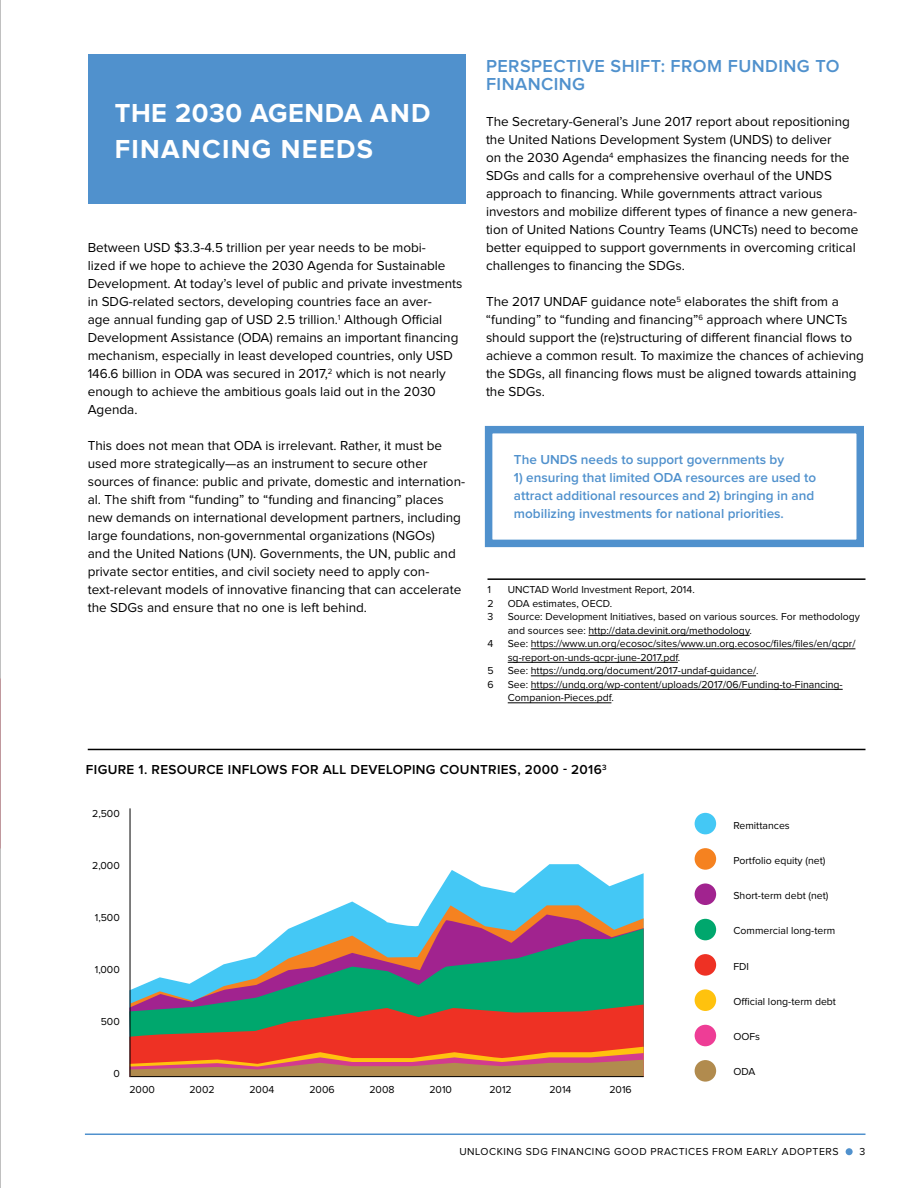
<style>
.page{position:relative;width:918px;height:1188px;background:#fff}
.page>*{position:absolute;margin:0;border:0;box-sizing:border-box;transform-origin:0 0}
.t1{font:700 27px/36px "Proxima Nova";letter-spacing:.05em;color:#fff}
.t2{font:600 18px/18px "Proxima Nova";letter-spacing:.025em;color:#5091cd}
.t3{font:13.5px/18px "Proxima Nova";color:#000}
.t4{font:600 13.5px/18px "Proxima Nova";color:#5091cd}
.t5{font:600 13.5px "Proxima Nova";letter-spacing:.025em;color:#000}
.t6{font:10.5px/13.5px "Proxima Nova";color:#000}
.t7{font:10.5px "Proxima Nova";letter-spacing:.05em;color:#000}
</style>
<div class="page">
<hr style="left:85px;top:1134px;width:780px;height:1px;background:#5091cd">
<div style="left:846px;top:1148px;width:7px;height:7px;background:#5091cd;border-radius:50%"></div>
<hr style="left:0;top:0;width:1px;height:1188px;background:#000">
<div style="left:88px;top:54px;width:378px;height:150px;background:#5091cd"></div>
<hr style="left:488px;top:578px;width:378px;height:2px;background:#000">
<hr style="left:588px;top:635px;width:162px;height:1px;background:#000">
<hr style="left:531px;top:649px;width:324px;height:1px;background:#000">
<hr style="left:508px;top:662px;width:170px;height:1px;background:#000">
<hr style="left:531px;top:676px;width:225px;height:1px;background:#000">
<hr style="left:531px;top:689px;width:312px;height:1px;background:#000">
<hr style="left:508px;top:703px;width:103px;height:1px;background:#000">
<div style="left:485px;top:426px;width:379px;height:121px;border:8px solid #5091cd"></div>
<hr style="left:88px;top:749px;width:778px;height:1px;background:#000">
<svg style="left:129px;top:864px;width:515px;height:41px"></svg>
<svg style="left:129px;top:905px;width:515px;height:10px"></svg>
<svg style="left:129px;top:915px;width:515px;height:14px"></svg>
<svg style="left:129px;top:929px;width:515px;height:76px"></svg>
<svg style="left:129px;top:1005px;width:515px;height:72px;background:#b95c3d"></svg>
<hr style="left:130px;top:808px;width:1px;height:269px;background:#000">
<hr style="left:131px;top:1076px;width:513px;height:1px;background:#000">
<div style="left:695px;top:813px;width:21px;height:21px;background:#44c8f5;border-radius:50%"></div>
<div style="left:695px;top:848px;width:21px;height:22px;background:#f58220;border-radius:50%"></div>
<div style="left:695px;top:883px;width:21px;height:22px;background:#a1238f;border-radius:50%"></div>
<div style="left:695px;top:919px;width:21px;height:21px;background:#00a76d;border-radius:50%"></div>
<div style="left:695px;top:954px;width:21px;height:22px;background:#ee3124;border-radius:50%"></div>
<div style="left:695px;top:989px;width:21px;height:22px;background:#ffc20e;border-radius:50%"></div>
<div style="left:695px;top:1025px;width:21px;height:21px;background:#ee3d96;border-radius:50%"></div>
<div style="left:695px;top:1060px;width:21px;height:22px;background:#b18b4e;border-radius:50%"></div>
<h1 class="t1" style="left:115px;top:96px;width:317px">THE 2030 AGENDA AND<br>FINANCING NEEDS</h1>
<p class="t3" style="left:88px;top:239px;width:376px">Between USD $3.3-4.5 trillion per year needs to be mobi-<br>lized if we hope to achieve the 2030 Agenda for Sustainable Development. At today’s level of public and private investments in SDG-related sectors, developing countries face an aver-<br>age annual funding gap of USD 2.5 trillion.<sup>1</sup> Although Official Development Assistance (ODA) remains an important financing mechanism, especially in least developed countries, only USD 146.6 billion in ODA was secured in 2017,<sup>2</sup> which is not nearly enough to achieve the ambitious goals laid out in the 2030<br>Agenda.</p>
<p class="t3" style="left:88px;top:437px;width:379px">This does not mean that ODA is irrelevant. Rather, it must be used more strategically—as an instrument to secure other sources of finance: public and private, domestic and internation&shy;al. The shift from “funding” to “funding and financing” places new demands on international development partners, including large foundations, non-governmental organizations (NGOs)<br>and the United Nations (UN). Governments, the UN, public and private sector entities, and civil society need to apply con&shy;text-relevant models of innovative financing that can accelerate the SDGs and ensure that no one is left behind.</p>
<h2 class="t2" style="left:486px;top:57px;width:355px">PERSPECTIVE SHIFT: FROM FUNDING TO<br>FINANCING</h2>
<p class="t3" style="left:486px;top:113px;width:374px">The Secretary-General’s June 2017 report about repositioning the United Nations Development System (UNDS) to deliver<br>on the 2030 Agenda<sup>4</sup> emphasizes the financing needs for the SDGs and calls for a comprehensive overhaul of the UNDS approach to financing. While governments attract various investors and mobilize different types of finance a new genera&shy;tion of United Nations Country Teams (UNCTs) need to become better equipped to support governments in overcoming critical challenges to financing the SDGs.</p>
<p class="t3" style="left:486px;top:293px;width:380px">The 2017 UNDAF guidance note<sup>5</sup> elaborates the shift from a “funding” to “funding and financing”<sup>6</sup> approach where UNCTs should support the (re)structuring of different financial flows to achieve a common result. To maximize the chances of achieving the SDGs, all financing flows must be aligned towards attaining the SDGs.</p>
<p class="t4" style="left:514px;top:451px;width:272px">The UNDS needs to support governments by</p>
<p class="t4" style="left:514px;top:469px;width:304px">1) ensuring that limited ODA resources are used to attract additional resources and 2) bringing in and mobilizing investments for national priorities.</p>
<p class="t6" style="left:488px;top:583px;width:5px">1</p>
<p class="t6" style="left:508px;top:583px;width:189px">UNCTAD World Investment Report, 2014.</p>
<p class="t6" style="left:488px;top:597px;width:8px">2</p>
<p class="t6" style="left:508px;top:597px;width:106px">ODA estimates, OECD.</p>
<p class="t6" style="left:488px;top:610px;width:7px">3</p>
<p class="t6" style="left:508px;top:610px;width:354px">Source: Development Initiatives, based on various sources. For methodology and sources see: http://data.devinit.org/methodology.</p>
<p class="t6" style="left:488px;top:637px;width:7px">4</p>
<p class="t6" style="left:508px;top:637px;width:349px">See: https://www.un.org/ecosoc/sites/www.un.org.ecosoc/files/files/en/qcpr/ sg-report-on-unds-qcpr-june-2017.pdf.</p>
<p class="t6" style="left:488px;top:664px;width:8px">5</p>
<p class="t6" style="left:508px;top:664px;width:252px">See: https://undg.org/document/2017-undaf-guidance/.</p>
<p class="t6" style="left:488px;top:678px;width:8px">6</p>
<p class="t6" style="left:508px;top:678px;width:336px">See: https://undg.org/wp-content/uploads/2017/06/Funding-to-Financing-<br>Companion-Pieces.pdf.</p>
<p class="t5" style="left:86px;top:762px;width:522px">FIGURE 1. RESOURCE INFLOWS FOR ALL DEVELOPING COUNTRIES, 2000 - 2016<sup>3</sup></p>
<p class="t6" style="left:92px;top:807px;width:29px">2,500</p>
<p class="t6" style="left:92px;top:859px;width:29px">2,000</p>
<p class="t6" style="left:95px;top:911px;width:27px">1,500</p>
<p class="t6" style="left:95px;top:963px;width:26px">1,000</p>
<p class="t6" style="left:101px;top:1015px;width:21px">500</p>
<p class="t6" style="left:113px;top:1067px;width:8px">0</p>
<p class="t6" style="left:129px;top:1083px;width:27px">2000</p>
<p class="t6" style="left:189px;top:1083px;width:27px">2002</p>
<p class="t6" style="left:249px;top:1083px;width:26px">2004</p>
<p class="t6" style="left:309px;top:1083px;width:27px">2006</p>
<p class="t6" style="left:369px;top:1083px;width:27px">2008</p>
<p class="t6" style="left:429px;top:1083px;width:24px">2010</p>
<p class="t6" style="left:489px;top:1083px;width:24px">2012</p>
<p class="t6" style="left:549px;top:1083px;width:24px">2014</p>
<p class="t6" style="left:609px;top:1083px;width:24px">2016</p>
<p class="t6" style="left:733px;top:819px;width:58px">Remittances</p>
<p class="t6" style="left:733px;top:854px;width:94px">Portfolio equity (net)</p>
<p class="t6" style="left:733px;top:889px;width:97px">Short-term debt (net)</p>
<p class="t6" style="left:733px;top:924px;width:103px">Commercial long-term</p>
<p class="t6" style="left:733px;top:960px;width:17px">FDI</p>
<p class="t6" style="left:733px;top:995px;width:104px">Official long-term debt</p>
<p class="t6" style="left:733px;top:1030px;width:28px">OOFs</p>
<p class="t6" style="left:733px;top:1065px;width:23px">ODA</p>
<p class="t7" style="left:459px;top:1146px;width:381px">UNLOCKING SDG FINANCING GOOD PRACTICES FROM EARLY ADOPTERS</p>
<p class="t6" style="left:860px;top:1145px;width:7px">3</p>
</div>
